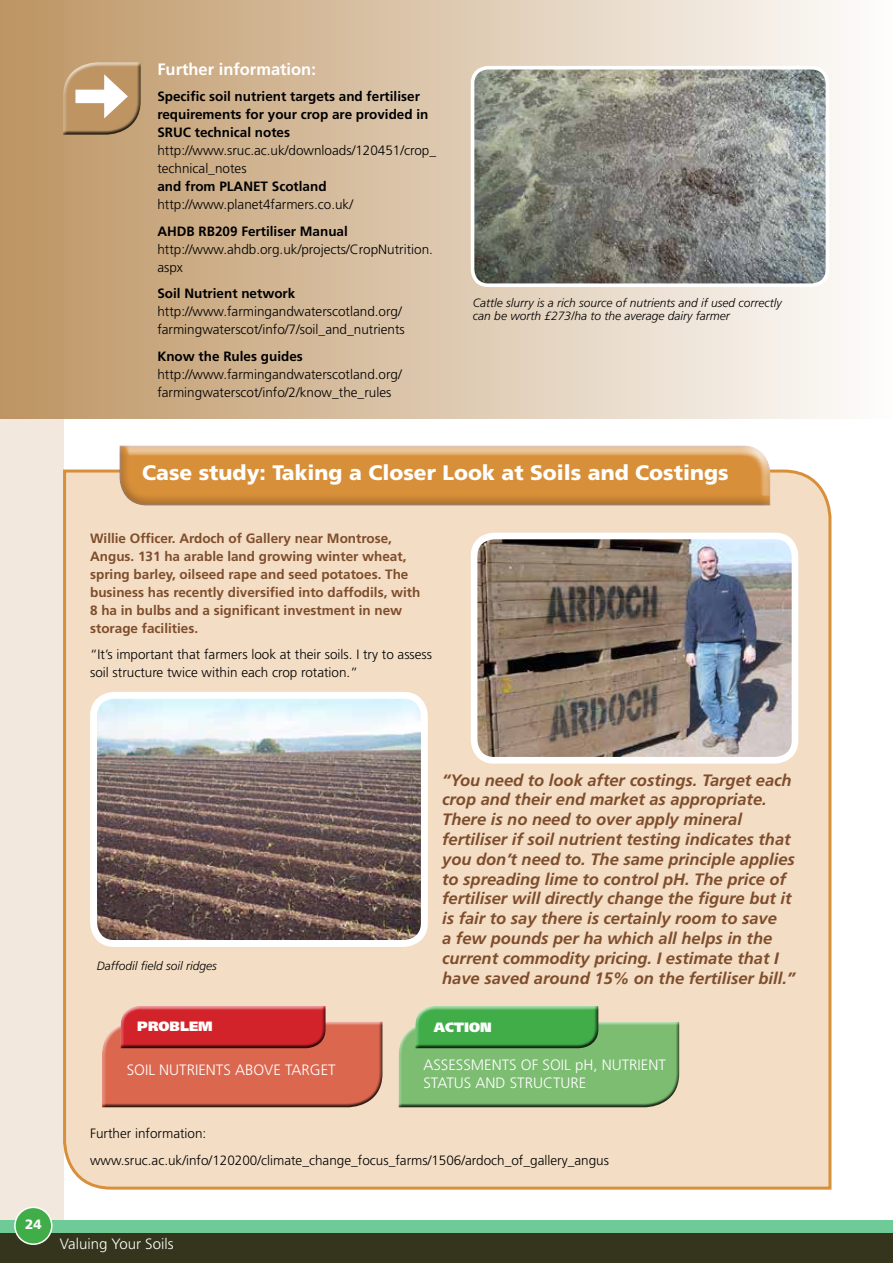
<style>
.page{position:relative;width:893px;height:1263px;background:#fff}
.page>*{position:absolute;margin:0;border:0;box-sizing:border-box;transform-origin:0 0}
.t1{font:900 21px "Frutiger LT Std";color:#fff}
.t2{font:italic 700 16.5px/19.8px "Frutiger LT Std";color:#7e4d2c}
.t3{font:700 16.5px "Frutiger LT Std";color:#fff}
.t4{font:300 15px/18px "Frutiger LT Std";color:#fff}
.t5{font:300 13.5px/18px "Frutiger LT Std";color:#000}
.t6{font:700 13.5px/18px "Frutiger LT Std";color:#7e4d2c}
.t7{font:700 13.5px/18px "Frutiger LT Std";color:#000}
.t8{font:900 13.5px "Frutiger LT Std";color:#fff}
.t9{font:900 13.5px "Frutiger LT Std";color:#fff}
.t10{font:italic 300 12px/13.5px "Frutiger LT Std";color:#000}
</style>
<div class="page">
<div style="left:0;top:1233px;width:893px;height:30px;background:#34351c"></div>
<div style="left:0;top:0;width:63px;height:1225px;background:#f2e8de"></div>
<div style="left:0;top:1220px;width:893px;height:13px;background:#6ecb98"></div>
<div style="left:15px;top:1207px;width:37px;height:37px;background:#41ad49;border-radius:50%"></div>
<div style="left:14px;top:1206px;width:39px;height:39px;border:2px solid #fff;border-radius:50%"></div>
<div style="left:0;top:0;width:893px;height:419px;background:linear-gradient(to right,#bd9563,#fefdfd)"></div>
<div style="left:58px;top:58px;width:86px;height:77px;background:#fff;opacity:.75"></div>
<div style="left:60px;top:60px;width:85px;height:75px;background:#000;opacity:.75"></div>
<svg style="left:63px;top:62px;width:78px;height:73px;background:#c2a37d"></svg>
<div style="left:63px;top:468px;width:769px;height:723px;background:#f3ddc4"></div>
<div style="left:111px;top:434px;width:670px;height:73px;background:#fff"></div>
<div style="left:109px;top:438px;width:667px;height:69px;background:#000;opacity:.3"></div>
<img style="left:474px;top:536px;width:321px;height:224px">
<div style="left:471px;top:533px;width:327px;height:231px;border:7px solid #fff;border-radius:20px"></div>
<img style="left:473px;top:68px;width:354px;height:217px">
<div style="left:471px;top:66px;width:358px;height:221px;border:4px solid #fff;border-radius:16px"></div>
<img style="left:94px;top:695px;width:330px;height:248px">
<div style="left:90px;top:692px;width:338px;height:255px;border:7px solid #fff;border-radius:21px"></div>
<div style="left:99px;top:1019px;width:288px;height:91px;background:#000;opacity:.75"></div>
<svg style="left:102px;top:1006px;width:280px;height:101px;background:#d76e56"></svg>
<div style="left:116px;top:1001px;width:213px;height:50px;background:#fff;opacity:.75"></div>
<div style="left:118px;top:1003px;width:212px;height:48px;background:#000;opacity:.75"></div>
<div style="left:395px;top:1019px;width:289px;height:91px;background:#000;opacity:.75"></div>
<svg style="left:399px;top:1006px;width:280px;height:101px;background:#85bb77"></svg>
<div style="left:411px;top:1001px;width:191px;height:50px;background:#f3ddc4"></div>
<div style="left:412px;top:1003px;width:191px;height:48px;background:#000;opacity:.75"></div>
<p class="t3" style="left:157px;top:59px;width:160px">Further information:</p>
<p class="t7" style="left:157px;top:88px;width:273px">Specific soil nutrient targets and fertiliser requirements for your crop are provided in<br>SRUC technical notes</p>
<p class="t5" style="left:157px;top:142px;width:280px">http://www.sruc.ac.uk/downloads/120451/crop_ technical_notes</p>
<p class="t7" style="left:157px;top:178px;width:171px">and from PLANET Scotland</p>
<p class="t5" style="left:157px;top:196px;width:197px">http://www.planet4farmers.co.uk/</p>
<p class="t7" style="left:157px;top:222px;width:192px">AHDB RB209 Fertiliser Manual</p>
<p class="t5" style="left:157px;top:240px;width:277px">http://www.ahdb.org.uk/projects/CropNutrition. aspx</p>
<p class="t7" style="left:157px;top:285px;width:140px">Soil Nutrient network</p>
<p class="t5" style="left:157px;top:303px;width:249px">http://www.farmingandwaterscotland.org/ farmingwaterscot/info/7/soil_and_nutrients</p>
<p class="t7" style="left:157px;top:347px;width:147px">Know the Rules guides</p>
<p class="t5" style="left:157px;top:365px;width:246px">http://www.farmingandwaterscotland.org/ farmingwaterscot/info/2/know_the_rules</p>
<p class="t10" style="left:473px;top:296px;width:310px">Cattle slurry is a rich source of nutrients and if used correctly can be worth £273/ha to the average dairy farmer</p>
<h1 class="t1" style="left:142px;top:460px;width:588px">Case study: Taking a Closer Look at Soils and Costings</h1>
<p class="t6" style="left:90px;top:529px;width:332px">Willie Officer. Ardoch of Gallery near Montrose, Angus. 131 ha arable land growing winter wheat, spring barley, oilseed rape and seed potatoes. The business has recently diversified into daffodils, with 8 ha in bulbs and a significant investment in new storage facilities.</p>
<p class="t5" style="left:90px;top:646px;width:344px">“It’s important that farmers look at their soils. I try to assess soil structure twice within each crop rotation.”</p>
<p class="t10" style="left:97px;top:959px;width:122px">Daffodil field soil ridges</p>
<p class="t2" style="left:442px;top:770px;width:355px">“You need to look after costings. Target each crop and their end market as appropriate.<br>There is no need to over apply mineral fertiliser if soil nutrient testing indicates that you don’t need to. The same principle applies to spreading lime to control pH. The price of fertiliser will directly change the figure but it is fair to say there is certainly room to save<br>a few pounds per ha which all helps in the current commodity pricing. I estimate that I have saved around 15% on the fertiliser bill.”</p>
<p class="t8" style="left:137px;top:1018px;width:77px">PROBLEM</p>
<p class="t4" style="left:127px;top:1061px;width:211px">SOIL NUTRIENTS ABOVE TARGET</p>
<p class="t4" style="left:423px;top:1056px;width:244px">ASSESSMENTS OF SOIL pH, NUTRIENT<br>STATUS AND STRUCTURE</p>
<p class="t8" style="left:434px;top:1019px;width:59px">ACTION</p>
<p class="t5" style="left:90px;top:1121px;width:520px;line-height:26.5px">Further information: www.sruc.ac.uk/info/120200/climate_change_focus_farms/1506/ardoch_of_gallery_angus</p>
<p class="t9" style="left:25px;top:1216px;width:18px">24</p>
<p class="t4" style="left:60px;top:1235px;width:115px">Valuing Your Soils</p>
</div>
